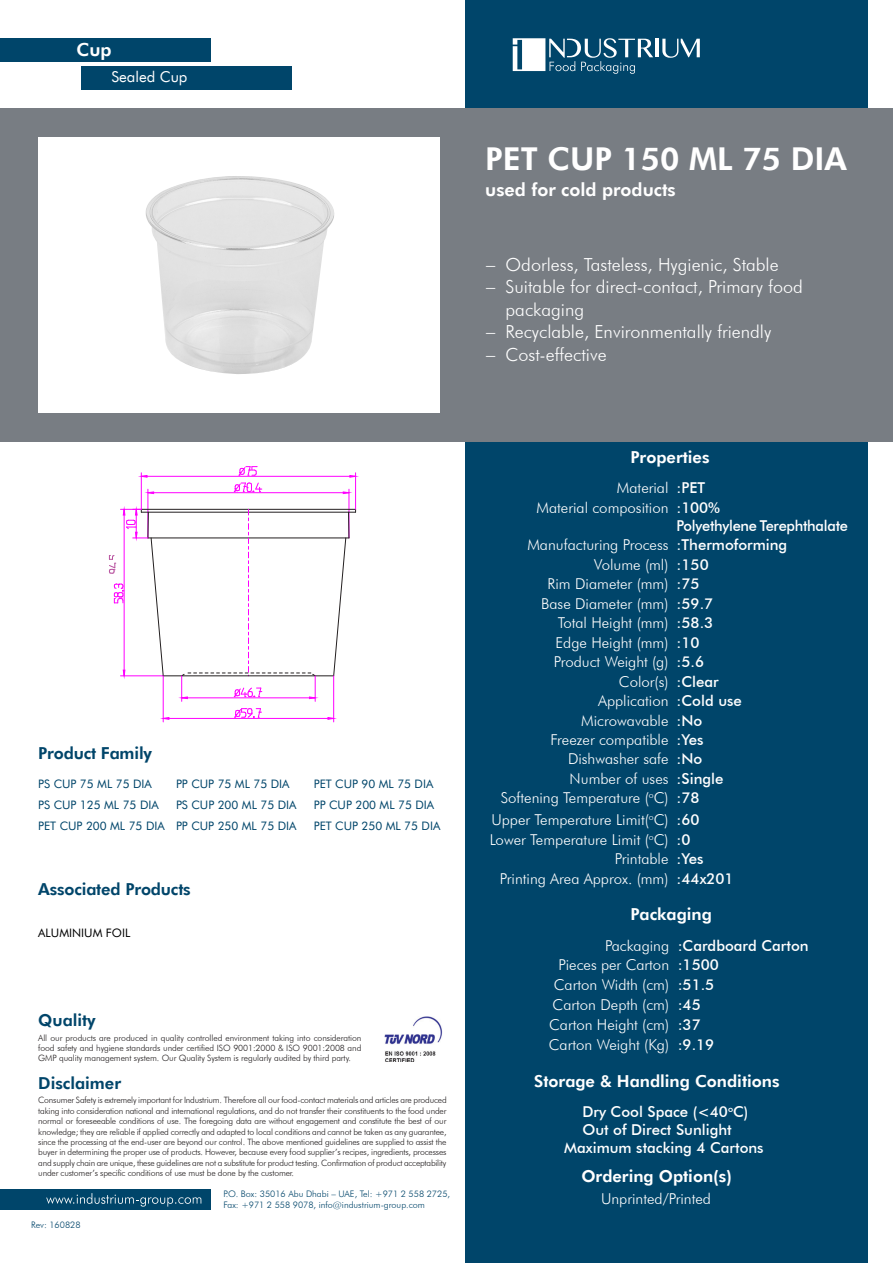
<style>
.page{position:relative;width:893px;height:1263px;background:#fff}
.page>*{position:absolute;margin:0;border:0;box-sizing:border-box;transform-origin:0 0}
.t1{font:800 31.5px "Futura BT";color:#fff}
.t2{font:300 18px/22.5px "Futura BT";color:#fff}
.t3{font:800 18px "Futura BT";color:#fff}
.t4{font:800 16.5px "Futura BT";color:#fff}
.t5{font:800 16.5px "Futura BT";letter-spacing:-.01em;color:#00456a}
.t6{font:300 15px "Futura BT";color:#fff}
.t7{font:500 15px "Futura BT";color:#fff}
.t8{font:500 15px "Futura BT";letter-spacing:-.02em;color:#fff}
.t9{font:15px "Futura BT";color:#fff}
.t10{font:11.7px "Futura BT";color:#00456a}
.t11{font:11.7px "Futura BT";color:#000}
.t12{font:300 9px/10.8px "Futura BT";color:#00456a}
.t13{font:300 8.7px/10.5px "Futura BT";letter-spacing:-.015em;color:#231f20;text-align:justify}
.s1{font-family:"Futura"}
</style>
<div class="page">
<div style="left:0;top:38px;width:210px;height:24px;background:#00456a"></div>
<div style="left:466px;top:0;width:402px;height:1263px;background:#00456a"></div>
<div style="left:0;top:108px;width:893px;height:334px;background:#787d83"></div>
<img style="left:385px;top:1017px;width:58px;height:27px">
<img style="left:385px;top:1051px;width:50px;height:11px">
<div style="left:0;top:1189px;width:210px;height:21px;background:#00456a"></div>
<svg style="left:46px;top:1193px;width:155px;height:13px"></svg>
<div style="left:82px;top:67px;width:210px;height:23px;background:#00456a"></div>
<hr style="left:656px;top:39px;width:3px;height:18px;background:#fff">
<svg style="left:662px;top:39px;width:38px;height:19px"></svg>
<svg style="left:513px;top:38px;width:140px;height:36px"></svg>
<div style="left:38px;top:137px;width:402px;height:276px;background:#fff"></div>
<img style="left:145px;top:176px;width:190px;height:198px">
<svg style="left:234px;top:482px;width:28px;height:10px"></svg>
<hr style="left:148px;top:489px;width:1px;height:49px;background:#f0f">
<hr style="left:349px;top:489px;width:1px;height:49px;background:#f0f">
<hr style="left:148px;top:492px;width:201px;height:1px;background:#f0f">
<svg style="left:145px;top:491px;width:9px;height:3px"></svg>
<svg style="left:343px;top:491px;width:9px;height:3px"></svg>
<hr style="left:148px;top:537px;width:201px;height:1px;background:#231f20">
<svg style="left:333px;top:513px;width:16px;height:164px"></svg>
<hr style="left:141px;top:512px;width:215px;height:1px;background:#231f20">
<hr style="left:141px;top:509px;width:215px;height:1px;background:#231f20">
<hr style="left:163px;top:675px;width:171px;height:1px;background:#231f20">
<svg style="left:238px;top:466px;width:19px;height:10px"></svg>
<hr style="left:141px;top:473px;width:1px;height:36px;background:#f0f">
<hr style="left:355px;top:473px;width:1px;height:36px;background:#f0f">
<hr style="left:141px;top:476px;width:215px;height:1px;background:#f0f">
<svg style="left:138px;top:475px;width:10px;height:3px"></svg>
<svg style="left:349px;top:475px;width:10px;height:3px"></svg>
<svg style="left:109px;top:506px;width:55px;height:173px"></svg>
<svg style="left:179px;top:509px;width:139px;height:192px"></svg>
<svg style="left:234px;top:708px;width:27px;height:10px"></svg>
<hr style="left:163px;top:676px;width:1px;height:46px;background:#f0f">
<hr style="left:333px;top:676px;width:1px;height:46px;background:#f0f">
<hr style="left:163px;top:718px;width:171px;height:1px;background:#f0f">
<svg style="left:160px;top:717px;width:9px;height:3px"></svg>
<svg style="left:327px;top:717px;width:10px;height:3px"></svg>
<p class="t3" style="left:77px;top:39px;width:37px">Cup</p>
<p class="t9" style="left:111px;top:68px;width:77px">Sealed Cup</p>
<p class="t5" style="left:38px;top:743px;width:115px">Product Family</p>
<p class="t10" style="left:38px;top:777px;width:115px">PS CUP 75 ML 75 DIA</p>
<p class="t10" style="left:38px;top:798px;width:122px">PS CUP 125 ML 75 DIA</p>
<p class="t10" style="left:38px;top:819px;width:128px">PET CUP 200 ML 75 DIA</p>
<p class="t10" style="left:176px;top:777px;width:115px">PP CUP 75 ML 75 DIA</p>
<p class="t10" style="left:176px;top:798px;width:122px">PS CUP 200 ML 75 DIA</p>
<p class="t10" style="left:314px;top:798px;width:122px">PP CUP 200 ML 75 DIA</p>
<p class="t10" style="left:176px;top:819px;width:122px">PP CUP 250 ML 75 DIA</p>
<p class="t10" style="left:314px;top:777px;width:121px">PET CUP 90 ML 75 DIA</p>
<p class="t10" style="left:314px;top:819px;width:128px">PET CUP 250 ML 75 DIA</p>
<p class="t5" style="left:38px;top:879px;width:154px">Associated Products</p>
<p class="t11" style="left:38px;top:925px;width:94px">ALUMINIUM FOIL</p>
<p class="t5" style="left:38px;top:1010px;width:59px">Quality</p>
<p class="t13" style="left:38px;top:1032px;width:325px">All our products are produced in quality controlled environment taking into consideration food safety and hygiene standards under certified ISO 9001:2000 &amp; ISO 9001:2008 and GMP quality management system. Our Quality System is regularly audited by third party.</p>
<p class="t5" style="left:38px;top:1073px;width:84px">Disclaimer</p>
<p class="t13" style="left:38px;top:1095px;width:410px">Consumer Safety is extremely important for Industrium. Therefore all our food-contact materials and articles are produced taking into consideration national and international regulations, and do not transfer their constituents to the food under normal or foreseeable conditions of use. The foregoing data are without engagement and constitute the best of our knowledge; they are reliable if applied correctly and adapted to local conditions and cannot be taken as any guarantee, since the processing at the end-user are beyond our control. The above mentioned guidelines are supplied to assist the buyer in determining the proper use of products. However, because every food supplier’s recipes, ingredients, processes and supply chain are unique, these guidelines are not a substitute for product testing. Confirmation of product acceptability under customer’s specific conditions of use must be done by the customer.</p>
<p class="t12" style="left:31px;top:1219px;width:51px">Rev: 160828</p>
<p class="t12" style="left:223px;top:1189px;width:228px">P.O. Box: 35016 Abu Dhabi – UAE, Tel: +971 2 558 2725,<br>Fax: +971 2 558 9078, info@industrium-group.com</p>
<p class="t1" style="left:485px;top:140px;width:363px">PET CUP 150 ML 75 DIA</p>
<p class="t3" style="left:485px;top:179px;width:192px">used for cold products</p>
<p class="t2" style="left:485px;top:253px;width:295px"><span class="s1">−</span> Odorless, Tasteless, Hygienic, Stable</p>
<p class="t2" style="left:505px;top:276px;width:299px;text-indent:-20px"><span class="s1">−</span> Suitable for direct-contact, Primary food packaging</p>
<p class="t2" style="left:485px;top:321px;width:288px"><span class="s1">−</span> Recyclable, Environmentally friendly</p>
<p class="t2" style="left:485px;top:343px;width:123px"><span class="s1">−</span> Cost-effective</p>
<p class="t4" style="left:630px;top:447px;width:81px">Properties</p>
<p class="t6" style="left:617px;top:479px;width:53px">Material</p>
<p class="t7" style="left:677px;top:479px;width:30px">:PET</p>
<p class="t6" style="left:537px;top:498px;width:133px">Material composition</p>
<p class="t7" style="left:677px;top:498px;width:45px">:100%</p>
<p class="t8" style="left:677px;top:516px;width:173px">Polyethylene Terephthalate</p>
<p class="t6" style="left:527px;top:536px;width:143px">Manufacturing Process</p>
<p class="t7" style="left:677px;top:536px;width:112px">:Thermoforming</p>
<p class="t6" style="left:594px;top:555px;width:76px">Volume (ml)</p>
<p class="t7" style="left:677px;top:555px;width:34px">:150</p>
<p class="t6" style="left:548px;top:575px;width:122px">Rim Diameter (mm)</p>
<p class="t7" style="left:677px;top:575px;width:25px">:75</p>
<p class="t6" style="left:541px;top:594px;width:129px">Base Diameter (mm)</p>
<p class="t7" style="left:677px;top:594px;width:38px">:59.7</p>
<p class="t6" style="left:558px;top:614px;width:112px">Total Height (mm)</p>
<p class="t7" style="left:677px;top:614px;width:38px">:58.3</p>
<p class="t6" style="left:556px;top:633px;width:114px">Edge Height (mm)</p>
<p class="t7" style="left:677px;top:633px;width:25px">:10</p>
<p class="t6" style="left:554px;top:653px;width:116px">Product Weight (g)</p>
<p class="t7" style="left:677px;top:653px;width:29px">:5.6</p>
<p class="t6" style="left:619px;top:672px;width:51px">Color(s)</p>
<p class="t7" style="left:677px;top:672px;width:44px">:Clear</p>
<p class="t6" style="left:598px;top:692px;width:72px">Application</p>
<p class="t7" style="left:677px;top:692px;width:67px">:Cold use</p>
<p class="t6" style="left:581px;top:711px;width:89px">Microwavable</p>
<p class="t7" style="left:677px;top:711px;width:27px">:No</p>
<p class="t6" style="left:550px;top:730px;width:120px">Freezer compatible</p>
<p class="t7" style="left:677px;top:730px;width:28px">:Yes</p>
<p class="t6" style="left:568px;top:750px;width:102px">Dishwasher safe</p>
<p class="t7" style="left:677px;top:750px;width:27px">:No</p>
<p class="t6" style="left:570px;top:769px;width:100px">Number of uses</p>
<p class="t7" style="left:677px;top:769px;width:48px">:Single</p>
<p class="t6" style="left:501px;top:789px;width:169px">Softening Temperature (<sup>o</sup>C)</p>
<p class="t7" style="left:677px;top:789px;width:25px">:78</p>
<p class="t6" style="left:491px;top:811px;width:179px">Upper Temperature Limit(<sup>o</sup>C)</p>
<p class="t7" style="left:677px;top:811px;width:25px">:60</p>
<p class="t6" style="left:490px;top:830px;width:180px">Lower Temperature Limit (<sup>o</sup>C)</p>
<p class="t7" style="left:677px;top:830px;width:15px">:0</p>
<p class="t6" style="left:615px;top:850px;width:55px">Printable</p>
<p class="t7" style="left:677px;top:850px;width:28px">:Yes</p>
<p class="t6" style="left:500px;top:869px;width:170px">Printing Area Approx. (mm)</p>
<p class="t7" style="left:677px;top:869px;width:59px">:44x201</p>
<p class="t4" style="left:630px;top:904px;width:83px">Packaging</p>
<p class="t6" style="left:605px;top:936px;width:66px">Packaging</p>
<p class="t7" style="left:678px;top:936px;width:132px">:Cardboard Carton</p>
<p class="t6" style="left:559px;top:956px;width:112px">Pieces per Carton</p>
<p class="t7" style="left:678px;top:956px;width:43px">:1500</p>
<p class="t6" style="left:554px;top:976px;width:117px">Carton Width (cm)</p>
<p class="t7" style="left:678px;top:976px;width:38px">:51.5</p>
<p class="t6" style="left:553px;top:996px;width:118px">Carton Depth (cm)</p>
<p class="t7" style="left:678px;top:996px;width:25px">:45</p>
<p class="t6" style="left:549px;top:1016px;width:121px">Carton Height (cm)</p>
<p class="t7" style="left:678px;top:1016px;width:25px">:37</p>
<p class="t6" style="left:549px;top:1035px;width:122px">Carton Weight (Kg)</p>
<p class="t7" style="left:678px;top:1035px;width:38px">:9.19</p>
<p class="t4" style="left:534px;top:1071px;width:247px">Storage &amp; Handling Conditions</p>
<p class="t7" style="left:582px;top:1103px;width:168px">Dry Cool Space (&lt;40<sup>o</sup>C)</p>
<p class="t7" style="left:582px;top:1121px;width:151px">Out of Direct Sunlight</p>
<p class="t7" style="left:564px;top:1139px;width:201px">Maximum stacking 4 Cartons</p>
<p class="t4" style="left:581px;top:1166px;width:152px">Ordering Option(s)</p>
<p class="t6" style="left:601px;top:1189px;width:111px">Unprinted/Printed</p>
</div>
